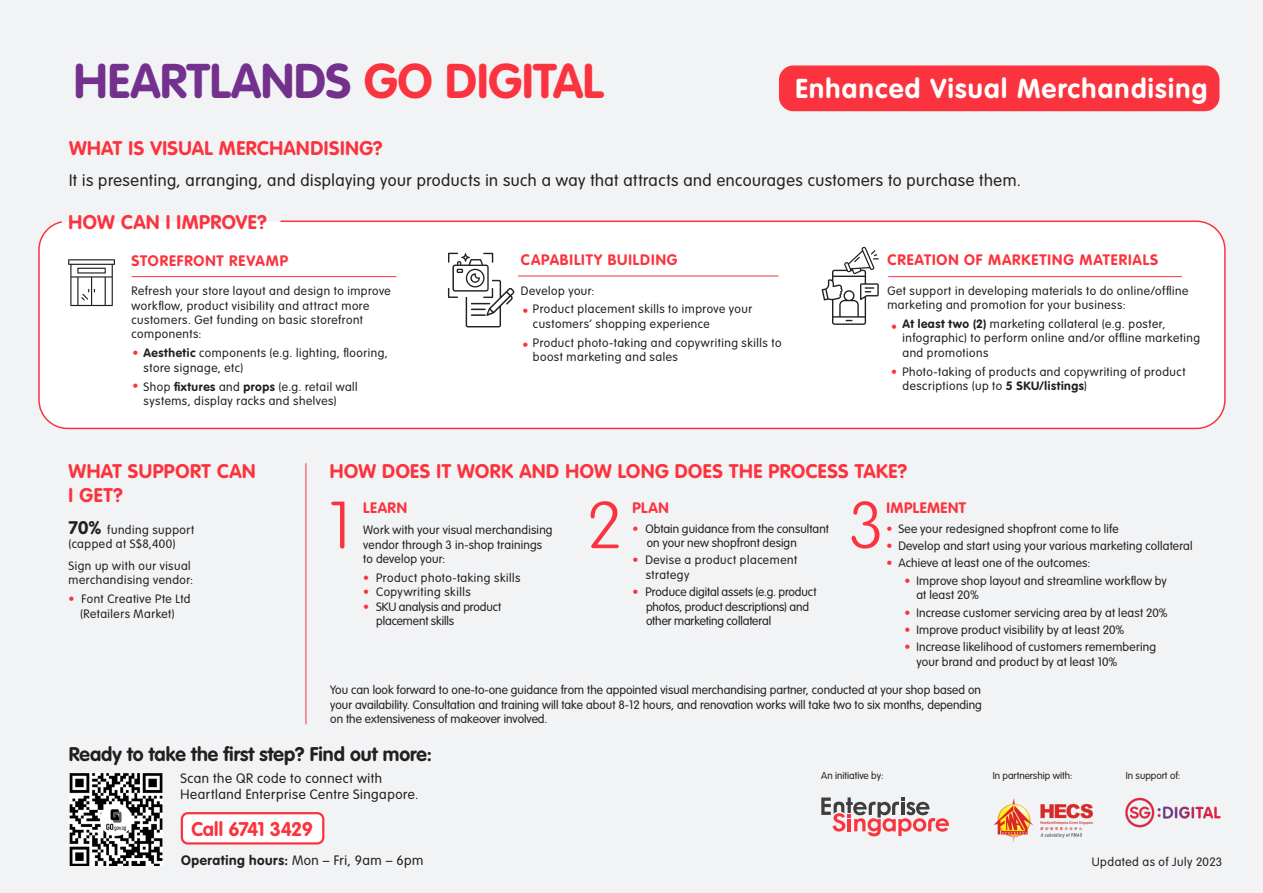
<style>
.page{position:relative;width:1263px;height:893px;background:#f2f3f4}
.page>*{position:absolute;margin:0;border:0;box-sizing:border-box;transform-origin:0 0}
.t1{font:700 48px "VAG Rounded Std";letter-spacing:-.005em;color:#73308c}
.t2{font:700 27px "VAG Rounded Std";letter-spacing:.05em;color:#fff}
.t3{font:700 19.5px/23.4px "VAG Rounded Std";letter-spacing:.025em;color:#fb333e}
.t4{font:700 19.5px "VAG Rounded Std";color:#231f20}
.t5{font:700 19.5px "VAG Rounded Std";letter-spacing:-.035em;color:#fb333e}
.t6{font:300 16.5px "VAG Rounded Std";letter-spacing:.03em;color:#231f20}
.t7{font:700 15px "VAG Rounded Std";letter-spacing:.055em;color:#fb333e}
.t8{font:700 15px "VAG Rounded Std";letter-spacing:.03em;color:#fb333e}
.t9{font:300 13.5px/16.2px "VAG Rounded Std";letter-spacing:.04em;color:#231f20}
.t10{font:700 13.5px "VAG Rounded Std";letter-spacing:.04em;color:#231f20}
.t11{font:300 12px/14.4px "VAG Rounded Std";letter-spacing:.035em;color:#231f20}
.t12{font:300 12px/14.4px "VAG Rounded Std";letter-spacing:-.005em;color:#231f20}
.t13{font:300 12px/14.4px "VAG Rounded Std";letter-spacing:.005em;color:#231f20}
.t14{font:300 12px "VAG Rounded Std";color:#fb333e}
.t15{font:300 9.9px "VAG Rounded Std";color:#231f20}
.s1{color:#fb333e}
.s2{font-weight:700}
.s3{font-weight:700;font-size:18px}
.s4{font-weight:300}
</style>
<div class="page">
<svg style="left:331px;top:502px;width:13px;height:47px"></svg>
<svg style="left:591px;top:501px;width:28px;height:47px"></svg>
<svg style="left:852px;top:501px;width:27px;height:48px"></svg>
<hr style="left:306px;top:463px;width:1px;height:261px;background:#fb333e">
<div style="left:38px;top:220px;width:1188px;height:210px;background:#fff"></div>
<svg style="left:68px;top:259px;width:47px;height:47px"></svg>
<div style="left:779px;top:65px;width:440px;height:46px;background:#fb333e;border-radius:14px"></div>
<img style="left:1125px;top:797px;width:96px;height:31px">
<svg style="left:821px;top:797px;width:128px;height:39px"></svg>
<img style="left:993px;top:798px;width:100px;height:44px">
<div style="left:182px;top:813px;width:141px;height:30px;background:#fff;border-radius:6px"></div>
<div style="left:181px;top:812px;width:143px;height:32px;border:2px solid #fb333e;border-radius:6px"></div>
<img style="left:70px;top:774px;width:92px;height:92px">
<h1 class="t1" style="left:74px;top:53px;width:531px">HEARTLANDS <span class="s1">GO DIGITAL</span></h1>
<h2 class="t2" style="left:795px;top:72px;width:413px">Enhanced Visual Merchandising</h2>
<h3 class="t3" style="left:69px;top:137px;width:315px">WHAT IS VISUAL MERCHANDISING?</h3>
<h3 class="t6" style="left:69px;top:171px;width:953px">It is presenting, arranging, and displaying your products in such a way that attracts and encourages customers to purchase them.</h3>
<h3 class="t3" style="left:69px;top:211px;width:200px">HOW CAN I IMPROVE?</h3>
<p class="t7" style="left:132px;top:252px;width:158px">STOREFRONT REVAMP</p>
<p class="t11" style="left:132px;top:284px;width:261px">Refresh your store layout and design to improve workflow, product visibility and attract more customers. Get funding on basic storefront components:</p>
<p class="t11" style="left:144px;top:346px;width:246px;text-indent:-11px"><span class="s1">•</span> <span class="s2">Aesthetic</span> components (e.g. lighting, flooring, store signage, etc)</p>
<p class="t11" style="left:144px;top:380px;width:216px;text-indent:-11px"><span class="s1">•</span> Shop <span class="s2">fixtures</span> and <span class="s2">props</span> (e.g. retail wall systems, display racks and shelves)</p>
<p class="t7" style="left:521px;top:251px;width:158px">CAPABILITY BUILDING</p>
<p class="t11" style="left:533px;top:281px;width:221px;line-height:18.9px;text-indent:-12px">Develop your:<br>Product placement skills to improve your</p>
<p class="t11" style="left:533px;top:315px;width:250px;line-height:18.9px">customers’ shopping experience<br>Product photo-taking and copywriting skills to</p>
<p class="t11" style="left:533px;top:350px;width:146px">boost marketing and sales</p>
<p class="t14" style="left:522px;top:304px;width:7px">•</p>
<p class="t14" style="left:522px;top:338px;width:7px">•</p>
<p class="t7" style="left:887px;top:251px;width:272px">CREATION OF MARKETING MATERIALS</p>
<p class="t11" style="left:887px;top:284px;width:302px">Get support in developing materials to do online/offline marketing and promotion for your business:</p>
<p class="t11" style="left:902px;top:317px;width:299px"><span class="s2">At least two (2)</span> marketing collateral (e.g. poster, infographic) to perform online and/or offline marketing and promotions</p>
<p class="t11" style="left:902px;top:365px;width:285px;text-indent:-11px"><span class="s1">•</span> Photo-taking of products and copywriting of product descriptions (up to <span class="s2">5 SKU/listings</span>)</p>
<p class="t14" style="left:891px;top:320px;width:7px">•</p>
<h3 class="t3" style="left:69px;top:460px;width:188px">WHAT SUPPORT CAN<br>I GET?</h3>
<p class="t11" style="left:69px;top:523px;width:127px"><span class="s3">70%</span> funding support (capped at S$8,400)</p>
<p class="t11" style="left:69px;top:559px;width:126px">Sign up with our visual merchandising vendor:</p>
<p class="t11" style="left:69px;top:592px;width:124px;text-align:center"><span class="s1">•</span> Font Creative Pte Ltd (Retailers Market)</p>
<h3 class="t3" style="left:330px;top:460px;width:579px">HOW DOES IT WORK AND HOW LONG DOES THE PROCESS TAKE?</h3>
<p class="t7" style="left:363px;top:499px;width:45px">LEARN</p>
<p class="t11" style="left:363px;top:523px;width:191px">Work with your visual merchandising vendor through 3 in-shop trainings to develop your:</p>
<p class="t11" style="left:363px;top:571px;width:159px"><span class="s1">•</span> Product photo-taking skills</p>
<p class="t11" style="left:363px;top:585px;width:109px"><span class="s1">•</span> Copywriting skills</p>
<p class="t12" style="left:376px;top:600px;width:127px;text-indent:-13px"><span class="s1">•</span> SKU analysis and product placement skills</p>
<p class="t7" style="left:632px;top:499px;width:38px">PLAN</p>
<p class="t13" style="left:647px;top:522px;width:184px;text-indent:-14px"><span class="s1">•</span> Obtain guidance from the consultant on your new shopfront design</p>
<p class="t11" style="left:646px;top:553px;width:153px;text-indent:-13px"><span class="s1">•</span> Devise a product placement strategy</p>
<p class="t12" style="left:646px;top:585px;width:172px;text-indent:-14px"><span class="s1">•</span> Produce digital assets (e.g. product photos, product descriptions) and other marketing collateral</p>
<p class="t8" style="left:886px;top:499px;width:81px">IMPLEMENT</p>
<p class="t11" style="left:886px;top:522px;width:234px"><span class="s1">•</span> See your redesigned shopfront come to life</p>
<p class="t11" style="left:886px;top:539px;width:308px"><span class="s1">•</span> Develop and start using your various marketing collateral</p>
<p class="t11" style="left:886px;top:556px;width:205px"><span class="s1">•</span> Achieve at least one of the outcomes:</p>
<p class="t11" style="left:916px;top:574px;width:252px;text-indent:-12px"><span class="s1">•</span> Improve shop layout and streamline workflow by at least 20%</p>
<p class="t11" style="left:904px;top:606px;width:265px"><span class="s1">•</span> Increase customer servicing area by at least 20%</p>
<p class="t11" style="left:904px;top:623px;width:222px"><span class="s1">•</span> Improve product visibility by at least 20%</p>
<p class="t11" style="left:916px;top:640px;width:241px;text-indent:-12px"><span class="s1">•</span> Increase likelihood of customers remembering your brand and product by at least 10%</p>
<p class="t11" style="left:330px;top:683px;width:653px;text-align:justify">You can look forward to one-to-one guidance from the appointed visual merchandising partner, conducted at your shop based on your availability. Consultation and training will take about 8-12 hours, and renovation works will take two to six months, depending on the extensiveness of makeover involved.</p>
<h3 class="t4" style="left:69px;top:743px;width:365px">Ready to take the first step? Find out more:</h3>
<p class="t9" style="left:181px;top:771px;width:239px">Scan the QR code to connect with<br>Heartland Enterprise Centre Singapore.</p>
<h3 class="t5" style="left:191px;top:818px;width:123px">Call 6741 3429</h3>
<p class="t10" style="left:181px;top:852px;width:244px">Operating hours: <span class="s4">Mon – Fri, 9am – 6pm</span></p>
<p class="t15" style="left:821px;top:770px;width:64px">An initiative by:</p>
<p class="t15" style="left:993px;top:770px;width:81px">In partnership with:</p>
<p class="t15" style="left:1126px;top:770px;width:56px">In support of:</p>
<p class="t11" style="left:1092px;top:855px;width:132px">Updated as of July 2023</p>
</div>
